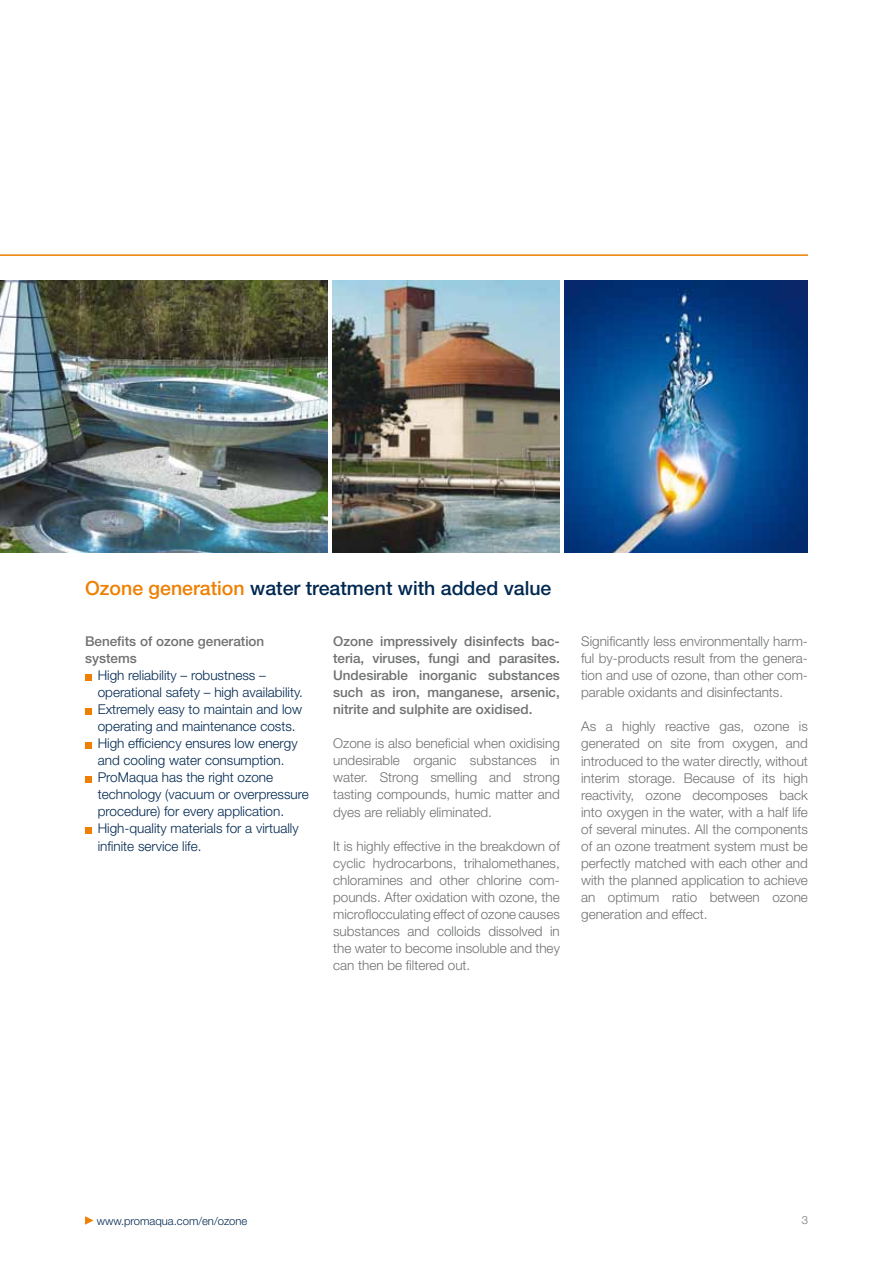
<style>
.page{position:relative;width:893px;height:1263px;background:#fff}
.page>*{position:absolute;margin:0;border:0;box-sizing:border-box;transform-origin:0 0}
.t1{font:500 19.5px "Helvetica Neue LT Std";color:#002851}
.t2{font:300 13.5px/17px "Helvetica Neue LT Std";color:#707172;text-align:justify}
.t3{font:300 13.5px/17px "Helvetica Neue LT Std";color:#002851}
.t4{font:500 13.5px/17px "Helvetica Neue LT Std";color:#707172}
.t5{font:300 11.25px "Helvetica Neue LT Std";color:#002851}
.t6{font:300 11.25px "Helvetica Neue LT Std";color:#707172}
.s1{color:#ee7f00}
</style>
<div class="page">
<hr style="left:0;top:254px;width:808px;height:2px;background:#ee7f00">
<svg style="left:85px;top:674px;width:6px;height:6px"></svg>
<svg style="left:85px;top:708px;width:6px;height:6px"></svg>
<svg style="left:85px;top:742px;width:6px;height:6px"></svg>
<svg style="left:85px;top:776px;width:6px;height:6px"></svg>
<svg style="left:85px;top:827px;width:6px;height:6px"></svg>
<img style="left:0;top:281px;width:328px;height:271px">
<img style="left:564px;top:281px;width:244px;height:272px">
<img style="left:333px;top:281px;width:227px;height:272px">
<svg style="left:85px;top:1216px;width:9px;height:9px"></svg>
<h1 class="t1" style="left:85px;top:577px;width:468px"><span class="s1">Ozone generation</span> water treatment with added value</h1>
<p class="t4" style="left:85px;top:633px;width:181px">Benefits of ozone generation systems</p>
<p class="t3" style="left:98px;top:667px;width:213px">High reliability – robustness – operational safety – high availability.<br>Extremely easy to maintain and low operating and maintenance costs.<br>High efficiency ensures low energy and cooling water consumption.<br>ProMaqua has the right ozone technology (vacuum or overpressure procedure) for every application.<br>High-quality materials for a virtually infinite service life.</p>
<p class="t4" style="left:333px;top:633px;width:228px;text-align:justify">Ozone impressively disinfects bac&shy;teria, viruses, fungi and parasites.<br>Undesirable inorganic substances such as iron, manganese, arsenic, nitrite and sulphite are oxidised.</p>
<p class="t2" style="left:333px;top:735px;width:228px">Ozone is also beneficial when oxidising undesirable organic substances in water. Strong smelling and strong tasting compounds, humic matter and dyes are reliably eliminated.</p>
<p class="t2" style="left:333px;top:837px;width:228px">It is highly effective in the breakdown of cyclic hydrocarbons, trihalomethanes, chloramines and other chlorine com&shy;pounds. After oxidation with ozone, the microflocculating effect of ozone causes substances and colloids dissolved in the water to become insoluble and they can then be filtered out.</p>
<p class="t2" style="left:581px;top:633px;width:228px">Significantly less environmentally harm&shy;ful by-products result from the genera&shy;tion and use of ozone, than other com&shy;parable oxidants and disinfectants.</p>
<p class="t2" style="left:581px;top:718px;width:228px">As a highly reactive gas, ozone is generated on site from oxygen, and introduced to the water directly, without interim storage. Because of its high reactivity, ozone decomposes back into oxygen in the water, with a half life of several minutes. All the components of an ozone treatment system must be perfectly matched with each other and with the planned application to achieve an optimum ratio between ozone generation and effect.</p>
<p class="t5" style="left:97px;top:1214px;width:152px">www.promaqua.com/en/ozone</p>
<p class="t6" style="left:802px;top:1213px;width:8px">3</p>
</div>
